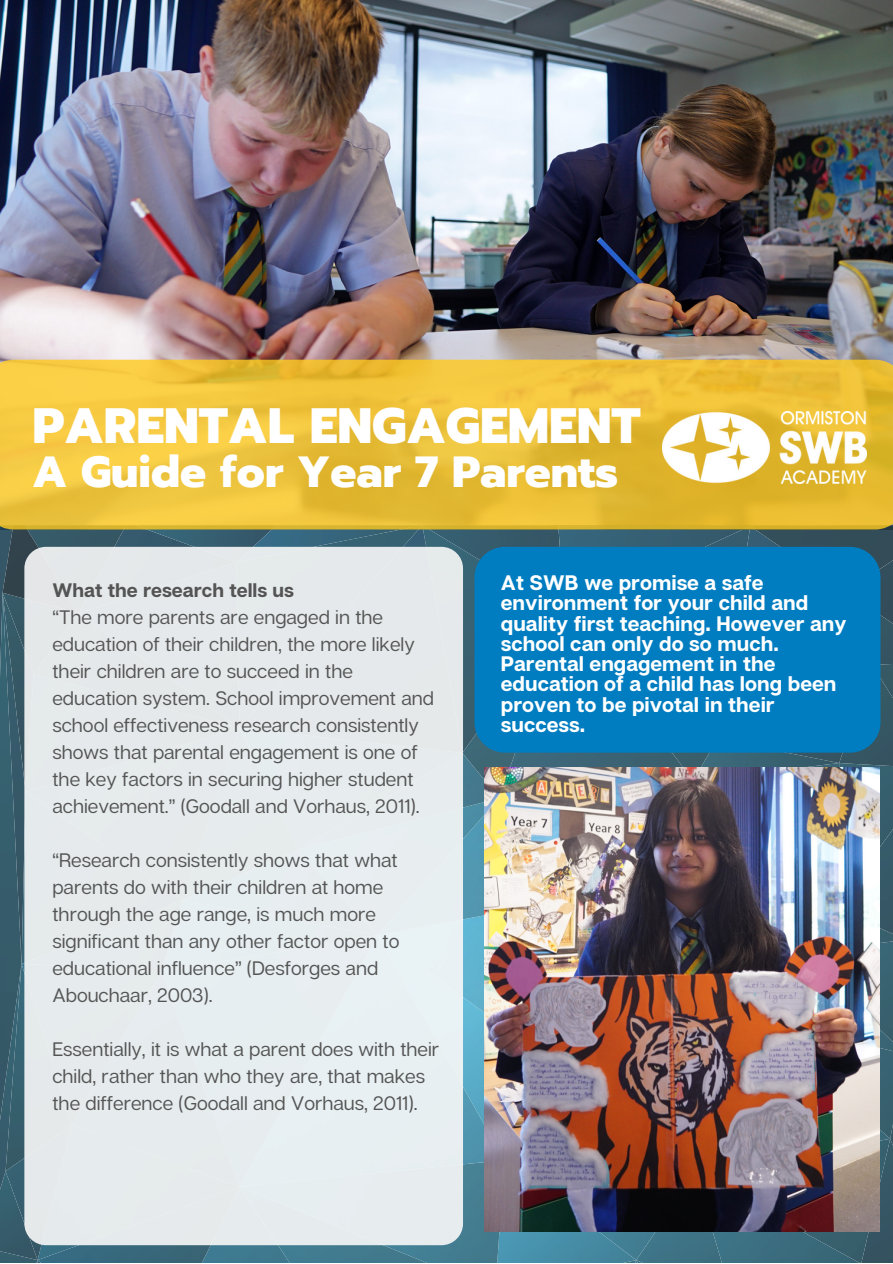
<style>
.page{position:relative;width:893px;height:1264px;background:#fff}
.page>*{position:absolute;margin:0;border:0;box-sizing:border-box;transform-origin:0 0}
.t1{font:800 49.5px "Prompt";color:#fff}
.t2{font:800 43.5px "Prompt";color:#fff}
.t3{font:700 21px/20.2px "Articulat CF";color:#fff}
.t4{font:19.5px/27px "Articulat CF";color:#545454}
.t5{font:700 19.5px "Articulat CF";color:#545454}
</style>
<div class="page">
<img style="left:0;top:0;width:892px;height:360px">
<img style="left:734px;top:1173px;width:156px;height:89px">
<img style="left:695px;top:1230px;width:39px;height:32px">
<img style="left:636px;top:1259px;width:65px;height:3px">
<img style="left:636px;top:1230px;width:59px;height:29px">
<img style="left:504px;top:1230px;width:132px;height:32px">
<img style="left:890px;top:1138px;width:2px;height:124px">
<img style="left:879px;top:1054px;width:13px;height:84px">
<img style="left:463px;top:963px;width:21px;height:223px">
<img style="left:879px;top:768px;width:13px;height:140px">
<img style="left:846px;top:743px;width:26px;height:20px">
<img style="left:879px;top:952px;width:13px;height:102px">
<img style="left:879px;top:908px;width:13px;height:44px">
<div style="left:413px;top:1186px;width:82px;height:76px;background:#437d90"></div>
<img style="left:157px;top:1245px;width:256px;height:17px">
<img style="left:72px;top:1245px;width:167px;height:14px">
<img style="left:0;top:529px;width:846px;height:434px">
<img style="left:42px;top:1259px;width:115px;height:3px">
<img style="left:38px;top:1244px;width:34px;height:15px">
<img style="left:22px;top:963px;width:2px;height:208px">
<img style="left:463px;top:611px;width:101px;height:142px">
<img style="left:422px;top:529px;width:136px;height:82px">
<img style="left:558px;top:529px;width:159px;height:18px">
<img style="left:717px;top:529px;width:33px;height:18px">
<img style="left:872px;top:665px;width:20px;height:103px">
<img style="left:750px;top:529px;width:96px;height:18px">
<img style="left:846px;top:529px;width:46px;height:132px">
<img style="left:3px;top:529px;width:132px;height:64px">
<img style="left:276px;top:529px;width:146px;height:18px">
<img style="left:135px;top:529px;width:141px;height:18px">
<img style="left:22px;top:791px;width:2px;height:172px">
<img style="left:22px;top:674px;width:2px;height:117px">
<img style="left:22px;top:593px;width:2px;height:81px">
<img style="left:25px;top:529px;width:101px;height:32px">
<div style="left:0;top:1171px;width:38px;height:80px;background:#365c6c"></div>
<img style="left:0;top:1120px;width:22px;height:69px">
<img style="left:0;top:593px;width:22px;height:527px">
<img style="left:38px;top:1259px;width:4px;height:3px">
<img style="left:0;top:1251px;width:38px;height:11px">
<div style="left:24px;top:547px;width:439px;height:698px;background:#e6ebed;border-radius:22px"></div>
<div style="left:474px;top:547px;width:406px;height:205px;background:#007dc0;border-radius:30px"></div>
<svg style="left:0;top:360px;width:892px;height:169px;background:#ecc038"></svg>
<img style="left:484px;top:767px;width:395px;height:463px">
<img style="left:662px;top:412px;width:204px;height:71px">
<h1 class="t1" style="left:32px;top:389px;width:610px">PARENTAL ENGAGEMENT</h1>
<h2 class="t2" style="left:32px;top:439px;width:587px">A Guide for Year 7 Parents</h2>
<p class="t5" style="left:52px;top:578px;width:243px">What the research tells us</p>
<p class="t4" style="left:52px;top:603px;width:383px">“The more parents are engaged in the education of their children, the more likely their children are to succeed in the education system. School improvement and school effectiveness research consistently shows that parental engagement is one of the key factors in securing higher student achievement.” (Goodall and Vorhaus, 2011).</p>
<p class="t4" style="left:52px;top:846px;width:348px">“Research consistently shows that what parents do with their children at home through the age range, is much more significant than any other factor open to educational influence” (Desforges and Abouchaar, 2003).</p>
<p class="t4" style="left:52px;top:1035px;width:388px">Essentially, it is what a parent does with their child, rather than who they are, that makes the difference (Goodall and Vorhaus, 2011).</p>
<p class="t3" style="left:501px;top:572px;width:347px">At SWB we promise a safe environment for your child and quality first teaching. However any school can only do so much.<br>Parental engagement in the education of a child has long been proven to be pivotal in their success.</p>
</div>
